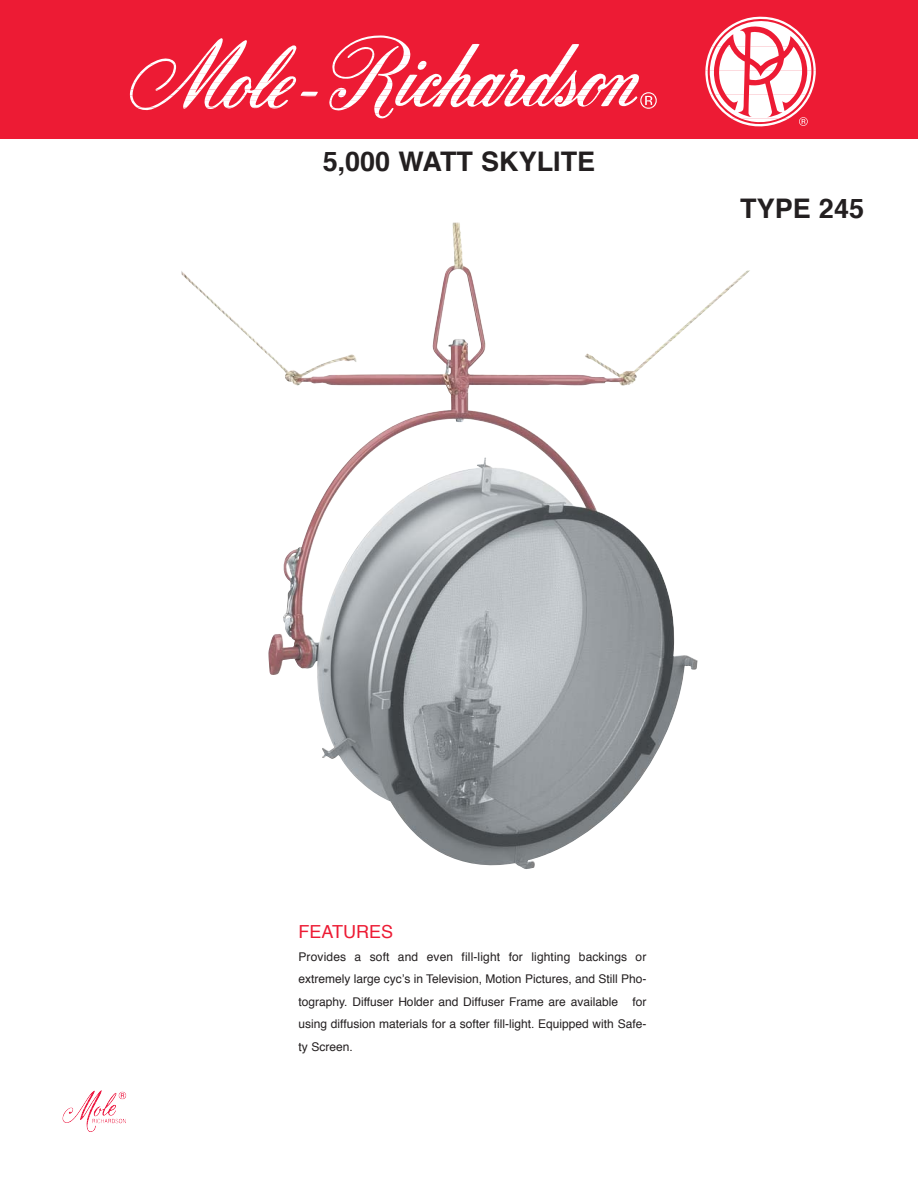
<style>
.page{position:relative;width:918px;height:1188px;background:#fff}
.page>*{position:absolute;margin:0;border:0;box-sizing:border-box;transform-origin:0 0}
.t1{font:700 27px "Helvetica";color:#231f20}
.t2{font:18px "Helvetica";color:#ed1b34}
.t3{font:12px/22.5px "Helvetica";color:#231f20;text-align:justify}
</style>
<div class="page">
<div style="left:0;top:0;width:918px;height:138px;background:#ed1b34"></div>
<svg style="left:705px;top:17px;width:111px;height:110px"></svg>
<svg style="left:62px;top:1090px;width:64px;height:42px"></svg>
<svg style="left:130px;top:35px;width:527px;height:83px"></svg>
<img style="left:182px;top:270px;width:516px;height:599px">
<h1 class="t1" style="left:323px;top:150px;width:274px">5,000 WATT SKYLITE</h1>
<h1 class="t1" style="left:740px;top:197px;width:125px">TYPE 245</h1>
<h2 class="t2" style="left:299px;top:925px;width:96px">FEATURES</h2>
<p class="t3" style="left:299px;top:946px;width:350px">Provides a soft and even fill-light for lighting backings or extremely large cyc’s in Television, Motion Pictures, and Still Pho&shy;tography. Diffuser Holder and Diffuser Frame are available for using diffusion materials for a softer fill-light. Equipped with Safe&shy;ty Screen.</p>
</div>
